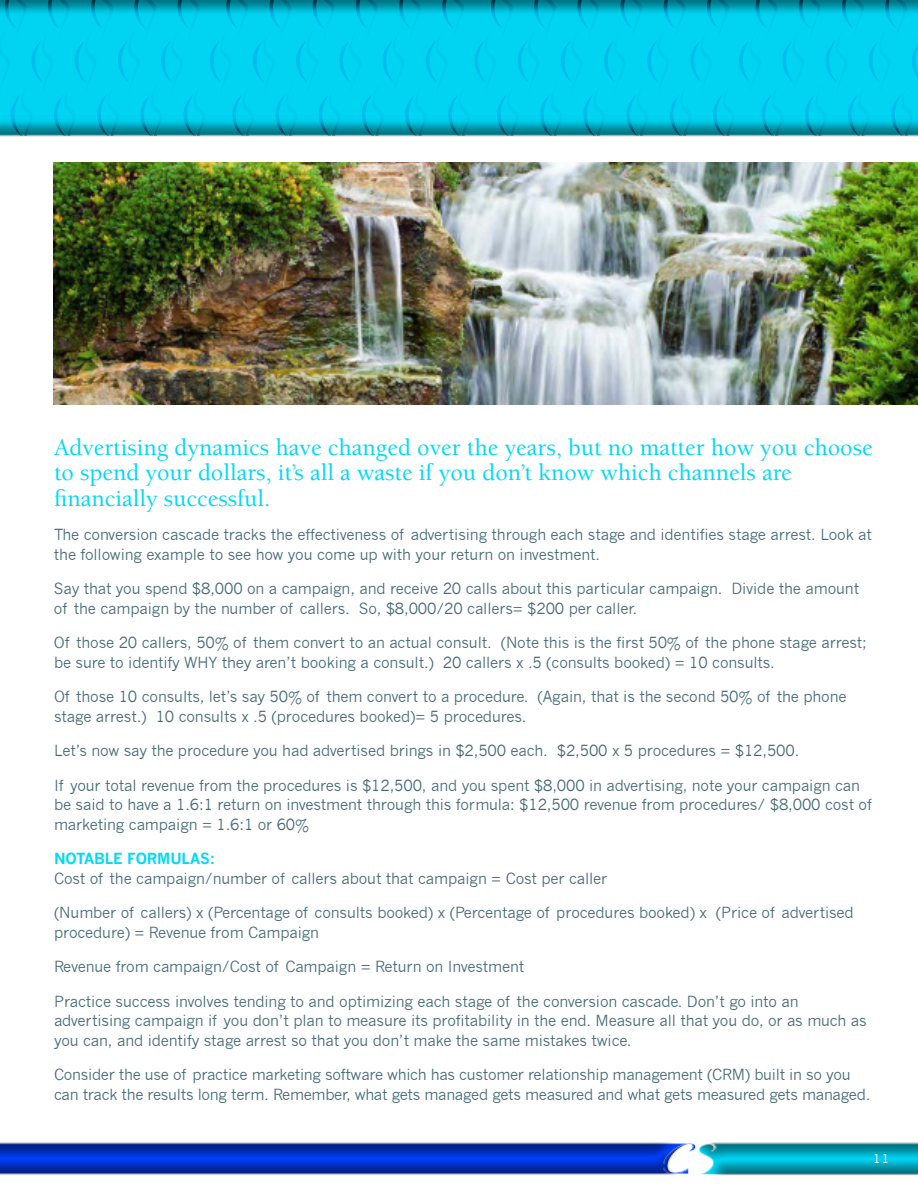
<style>
.page{position:relative;width:918px;height:1188px;background:#fff}
.page>*{position:absolute;margin:0;border:0;box-sizing:border-box;transform-origin:0 0}
.t1{font:500 24px/25.5px "Berkeley";color:#00d9f7}
.t2{font:15px/19.5px "News Gothic";letter-spacing:-.01em;color:#456b78}
.t3{font:700 15px "News Gothic";letter-spacing:-.01em;color:#00d9f7}
.t4{font:12px "News Gothic";color:#fff}
</style>
<div class="page">
<svg style="left:0;top:0;width:918px;height:136px;background:#01c5e3"></svg>
<svg style="left:0;top:1143px;width:918px;height:33px;background:#1d5cbd"></svg>
<img style="left:53px;top:162px;width:865px;height:243px">
<h1 class="t1" style="left:54px;top:436px;width:820px">Advertising dynamics have changed over the years, but no matter how you choose to spend your dollars, it’s all a waste if you don’t know which channels are financially successful.</h1>
<p class="t2" style="left:54px;top:526px;width:820px">The conversion cascade tracks the effectiveness of advertising through each stage and identifies stage arrest. Look at the following example to see how you come up with your return on investment.</p>
<p class="t2" style="left:54px;top:580px;width:807px">Say that you spend $8,000 on a campaign, and receive 20 calls about this particular campaign. Divide the amount of the campaign by the number of callers. So, $8,000/20 callers= $200 per caller.</p>
<p class="t2" style="left:54px;top:634px;width:814px">Of those 20 callers, 50% of them convert to an actual consult. (Note this is the first 50% of the phone stage arrest; be sure to identify WHY they aren’t booking a consult.) 20 callers x .5 (consults booked) = 10 consults.</p>
<p class="t2" style="left:54px;top:688px;width:794px">Of those 10 consults, let’s say 50% of them convert to a procedure. (Again, that is the second 50% of the phone stage arrest.) 10 consults x .5 (procedures booked)= 5 procedures.</p>
<p class="t2" style="left:54px;top:742px;width:747px">Let’s now say the procedure you had advertised brings in $2,500 each. $2,500 x 5 procedures = $12,500.</p>
<p class="t2" style="left:54px;top:777px;width:819px">If your total revenue from the procedures is $12,500, and you spent $8,000 in advertising, note your campaign can be said to have a 1.6:1 return on investment through this formula: $12,500 revenue from procedures/ $8,000 cost of marketing campaign = 1.6:1 or 60%</p>
<p class="t3" style="left:54px;top:853px;width:163px">NOTABLE FORMULAS:</p>
<p class="t2" style="left:54px;top:870px;width:555px">Cost of the campaign/number of callers about that campaign = Cost per caller</p>
<p class="t2" style="left:54px;top:904px;width:801px">(Number of callers) x (Percentage of consults booked) x (Percentage of procedures booked) x (Price of advertised procedure) = Revenue from Campaign</p>
<p class="t2" style="left:54px;top:958px;width:472px">Revenue from campaign/Cost of Campaign = Return on Investment</p>
<p class="t2" style="left:54px;top:993px;width:814px">Practice success involves tending to and optimizing each stage of the conversion cascade. Don’t go into an advertising campaign if you don’t plan to measure its profitability in the end. Measure all that you do, or as much as you can, and identify stage arrest so that you don’t make the same mistakes twice.</p>
<p class="t2" style="left:54px;top:1066px;width:818px">Consider the use of practice marketing software which has customer relationship management (CRM) built in so you can track the results long term. Remember, what gets managed gets measured and what gets measured gets managed.</p>
<p class="t4" style="left:873px;top:1154px;width:17px">11</p>
</div>
